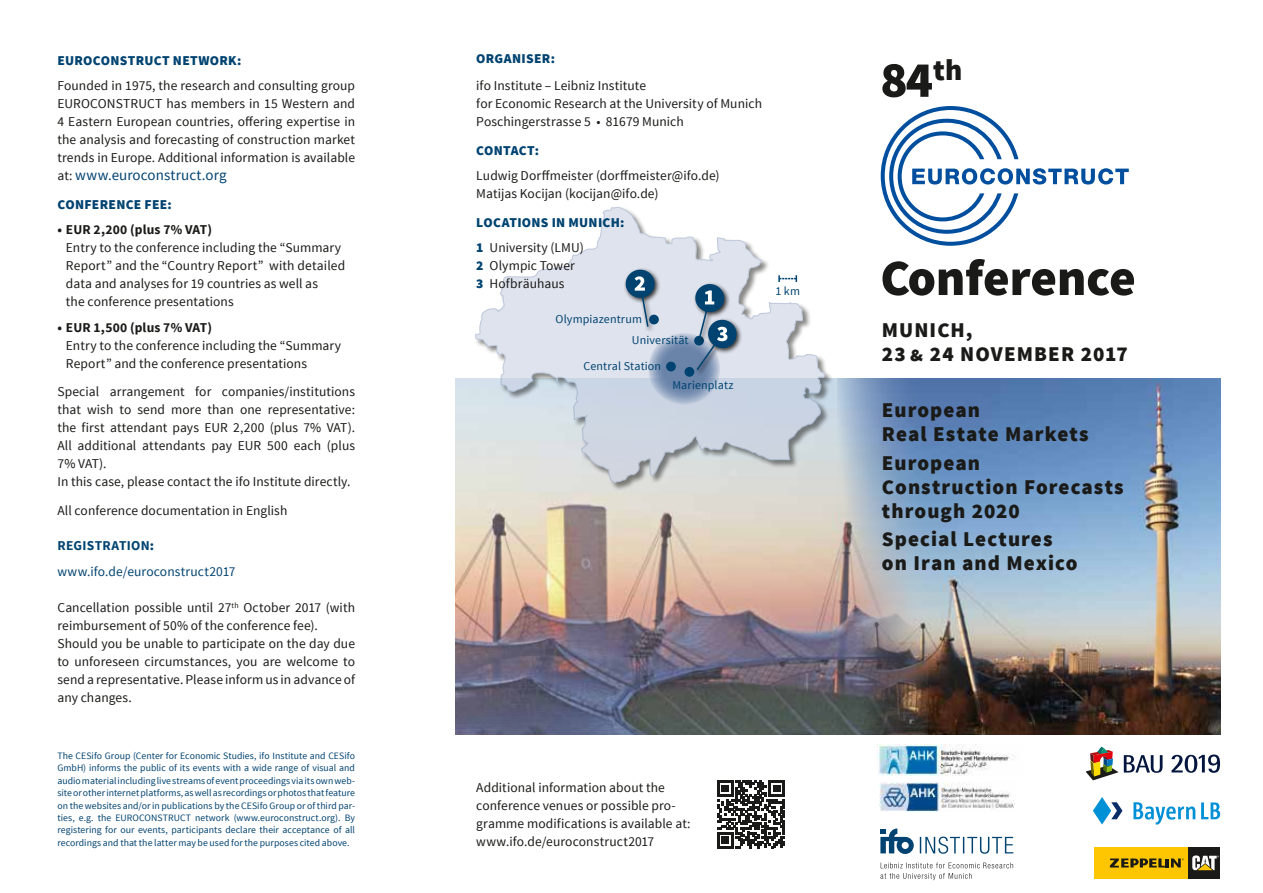
<style>
.page{position:relative;width:1263px;height:893px;background:#fff}
.page>*{position:absolute;margin:0;border:0;box-sizing:border-box;transform-origin:0 0}
.t1{font:900 50.85px "Source Sans Pro";letter-spacing:-.005em;color:#1a1a18}
.t2{font:900 21px/24px "Source Sans Pro";letter-spacing:.05em;color:#1a1a18}
.t3{font:15px "Source Sans Pro";letter-spacing:.005em;color:#004371}
.t4{font:13.5px/18px "Source Sans Pro";letter-spacing:.005em;color:#1a1a18}
.t5{font:900 13.5px/25.5px "Source Sans Pro";letter-spacing:.025em;color:#004371}
.t6{font:13.5px/26.5px "Source Sans Pro";letter-spacing:.01em;color:#004371}
.t7{font:700 13.5px "Source Sans Pro";letter-spacing:.01em;color:#1a1a18}
.t8{font:12px "Source Sans Pro";letter-spacing:.01em;color:#004371}
.t9{font:9.75px/12.5px "Source Sans Pro";letter-spacing:.005em;color:#004371;text-align:justify}
.s1{font-size:13.5px;color:#1a1a18}
.s2{font-weight:700}
.s3{font-weight:900}
.s4{font-weight:400;color:#1a1a18}
.s5{font-weight:900;color:#004371}
</style>
<div class="page">
<svg style="left:881px;top:106px;width:248px;height:140px"></svg>
<svg style="left:880px;top:828px;width:34px;height:26px"></svg>
<svg style="left:920px;top:837px;width:93px;height:17px"></svg>
<svg style="left:880px;top:862px;width:133px;height:18px"></svg>
<img style="left:927px;top:378px;width:293px;height:357px">
<img style="left:456px;top:378px;width:471px;height:357px">
<img style="left:878px;top:745px;width:138px;height:30px">
<img style="left:879px;top:783px;width:136px;height:29px">
<svg style="left:1093px;top:797px;width:29px;height:27px"></svg>
<svg style="left:1133px;top:802px;width:62px;height:22px"></svg>
<svg style="left:1201px;top:802px;width:19px;height:17px"></svg>
<svg style="left:1124px;top:755px;width:38px;height:18px"></svg>
<svg style="left:1086px;top:747px;width:32px;height:33px"></svg>
<svg style="left:1171px;top:754px;width:49px;height:19px"></svg>
<div style="left:1094px;top:847px;width:95px;height:32px;background:#fec600"></div>
<div style="left:1189px;top:847px;width:31px;height:32px;background:#1a1a18"></div>
<svg style="left:1192px;top:855px;width:27px;height:15px"></svg>
<svg style="left:1110px;top:858px;width:74px;height:9px"></svg>
<div style="left:475px;top:207px;width:359px;height:284px;background:#1a1a18;opacity:.9"></div>
<svg style="left:475px;top:206px;width:351px;height:288px"></svg>
<svg style="left:648px;top:333px;width:72px;height:72px;background:#859ab9"></svg>
<div style="left:624px;top:267px;width:37px;height:66px;background:#1a1a18;opacity:.9"></div>
<div style="left:695px;top:318px;width:48px;height:58px;background:#1a1a18;opacity:.9"></div>
<div style="left:666px;top:362px;width:10px;height:9px;background:#004371;border-radius:50%"></div>
<div style="left:684px;top:367px;width:10px;height:10px;background:#004371;border-radius:50%"></div>
<div style="left:649px;top:315px;width:10px;height:9px;background:#004371;border-radius:50%"></div>
<div style="left:693px;top:282px;width:37px;height:65px;background:#1a1a18;opacity:.9"></div>
<svg style="left:624px;top:268px;width:31px;height:60px;background:#88a1b6"></svg>
<svg style="left:695px;top:283px;width:43px;height:88px;background:#7d97af"></svg>
<svg style="left:778px;top:275px;width:19px;height:7px"></svg>
<svg style="left:717px;top:780px;width:68px;height:68px"></svg>
<p class="t5" style="left:57px;top:48px;width:186px">EUROCONSTRUCT NETWORK:</p>
<p class="t4" style="left:57px;top:77px;width:299px;text-align:justify">Founded in 1975, the research and consulting group EUROCONSTRUCT has members in 15 Western and 4 Eastern European countries, offering expertise in the analysis and forecasting of construction market trends in Europe. Additional information is available</p>
<p class="t3" style="left:57px;top:166px;width:171px"><span class="s1">at:</span> www.euroconstruct.org</p>
<p class="t5" style="left:57px;top:192px;width:116px">CONFERENCE FEE:</p>
<p class="t7" style="left:57px;top:221px;width:156px">• EUR 2,200 (plus 7% VAT)</p>
<p class="t4" style="left:66px;top:239px;width:281px">Entry to the conference including the “Summary Report” and the “Country Report” with detailed data and analyses for 19 countries as well as<br>the conference presentations</p>
<p class="t7" style="left:57px;top:318px;width:156px">• EUR 1,500 (plus 7% VAT)</p>
<p class="t4" style="left:66px;top:336px;width:277px">Entry to the conference including the “Summary<br>Report” and the conference presentations</p>
<p class="t4" style="left:57px;top:383px;width:299px">Special arrangement for companies/institutions that wish to send more than one representative: the first attendant pays EUR 2,200 (plus 7% VAT).<br>All additional attendants pay EUR 500 each (plus 7% VAT).<br>In this case, please contact the ifo Institute directly.</p>
<p class="t4" style="left:57px;top:501px;width:231px">All conference documentation in English</p>
<p class="t6" style="left:57px;top:532px;width:180px"><span class="s2">REGISTRATION</span><span class="s3">: </span>www.ifo.de/euroconstruct2017</p>
<p class="t4" style="left:57px;top:599px;width:299px">Cancellation possible until 27<sup>th</sup> October 2017 (with reimbursement of 50% of the conference fee).<br>Should you be unable to participate on the day due to unforeseen circumstances, you are welcome to send a representative. Please inform us in advance of any changes.</p>
<p class="t9" style="left:57px;top:749px;width:299px">The CESifo Group (Center for Economic Studies, ifo Institute and CESifo GmbH) informs the public of its events with a wide range of visual and audio material including live streams of event proceedings via its own web&shy;site or other internet platforms, as well as recordings or photos that feature on the websites and/or in publications by the CESifo Group or of third par&shy;ties, e.g. the EUROCONSTRUCT network (www.euroconstruct.org). By registering for our events, participants declare their acceptance of all recordings and that the latter may be used for the purposes cited above.</p>
<p class="t5" style="left:476px;top:47px;width:80px">ORGANISER:</p>
<p class="t4" style="left:476px;top:77px;width:287px">ifo Institute – Leibniz Institute<br>for Economic Research at the University of Munich<br>Poschingerstrasse 5 • 81679 Munich</p>
<p class="t5" style="left:476px;top:138px;width:64px">CONTACT:</p>
<p class="t4" style="left:476px;top:167px;width:245px">Ludwig Dorffmeister (dorffmeister@ifo.de)<br>Matijas Kocijan (kocijan@ifo.de)</p>
<p class="t5" style="left:476px;top:210px;width:150px">LOCATIONS IN MUNICH:<br>1 <span class="s4">University (LMU)</span></p>
<p class="t4" style="left:476px;top:257px;width:100px"><span class="s5">2</span> Olympic Tower<br><span class="s5">3</span> Hofbräuhaus</p>
<p class="t8" style="left:555px;top:311px;width:88px">Olympiazentrum</p>
<p class="t8" style="left:632px;top:333px;width:58px">Universität</p>
<p class="t8" style="left:583px;top:359px;width:79px">Central Station</p>
<p class="t8" style="left:672px;top:378px;width:63px">Marienplatz</p>
<p class="t8" style="left:775px;top:284px;width:26px">1 km</p>
<h1 class="t1" style="left:880px;top:47px;width:84px">84<sup>th</sup></h1>
<h1 class="t1" style="left:880px;top:245px;width:257px">Conference</h1>
<h2 class="t2" style="left:882px;top:319px;width:247px">MUNICH,<br>23 &amp; 24 NOVEMBER 2017</h2>
<h2 class="t2" style="left:882px;top:399px;width:208px">European<br>Real Estate Markets</h2>
<h2 class="t2" style="left:882px;top:451px;width:243px">European<br>Construction Forecasts through 2020</h2>
<h2 class="t2" style="left:882px;top:528px;width:197px">Special Lectures on Iran and Mexico</h2>
<p class="t4" style="left:476px;top:779px;width:216px">Additional information about the conference venues or possible pro&shy;gramme modifications is available at: www.ifo.de/euroconstruct2017</p>
</div>
